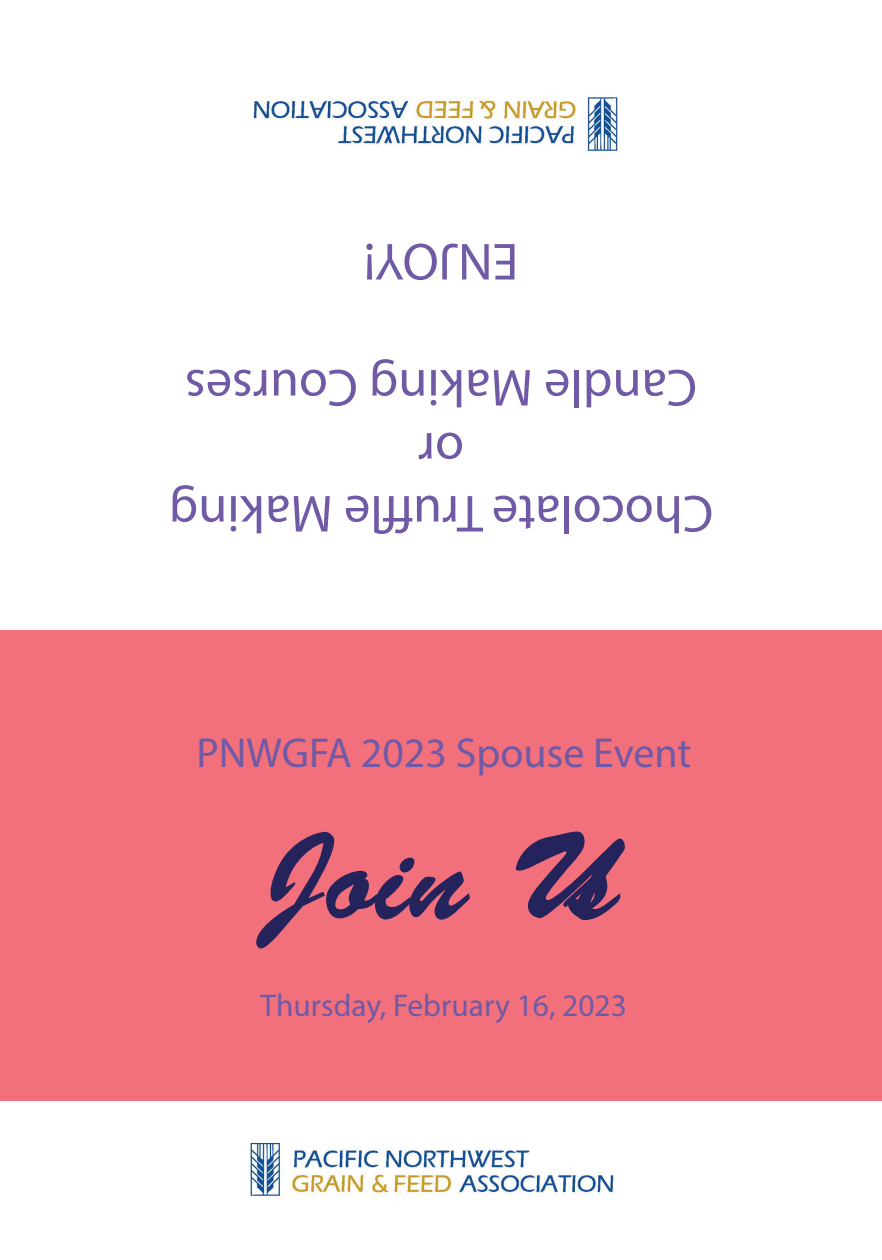
<style>
.page{position:relative;width:882px;height:1260px;background:#fff}
.page>*{position:absolute;margin:0;border:0;box-sizing:border-box;transform-origin:0 0}
.t1{font:123.73px "Brush Script Std";color:#24235c}
.t2{font:52.5px/63px "Myriad Pro";color:#705aa6;text-align:center}
.t3{font:42px "Myriad Pro";color:#705aa6}
.t4{font:31.5px "Myriad Pro";color:#705aa6}
</style>
<div class="page">
<div style="left:0;top:630px;width:882px;height:471px;background:#f1707b"></div>
<img style="left:250px;top:1141px;width:364px;height:55px">
<img style="left:253px;top:97px;width:365px;height:56px">
<p class="t2" style="left:518px;top:294px;width:156px;rotate:-180deg">ENJOY!</p>
<p class="t2" style="left:713px;top:546px;width:546px;rotate:-180deg">Chocolate Truffle Making or<br>Candle Making Courses</p>
<p class="t3" style="left:196px;top:727px;width:497px">PNWGFA 2023 Spouse Event</p>
<h1 class="t1" style="left:260px;top:809px;width:360px">Join Us</h1>
<p class="t4" style="left:261px;top:986px;width:368px">Thursday, February 16, 2023</p>
</div>
